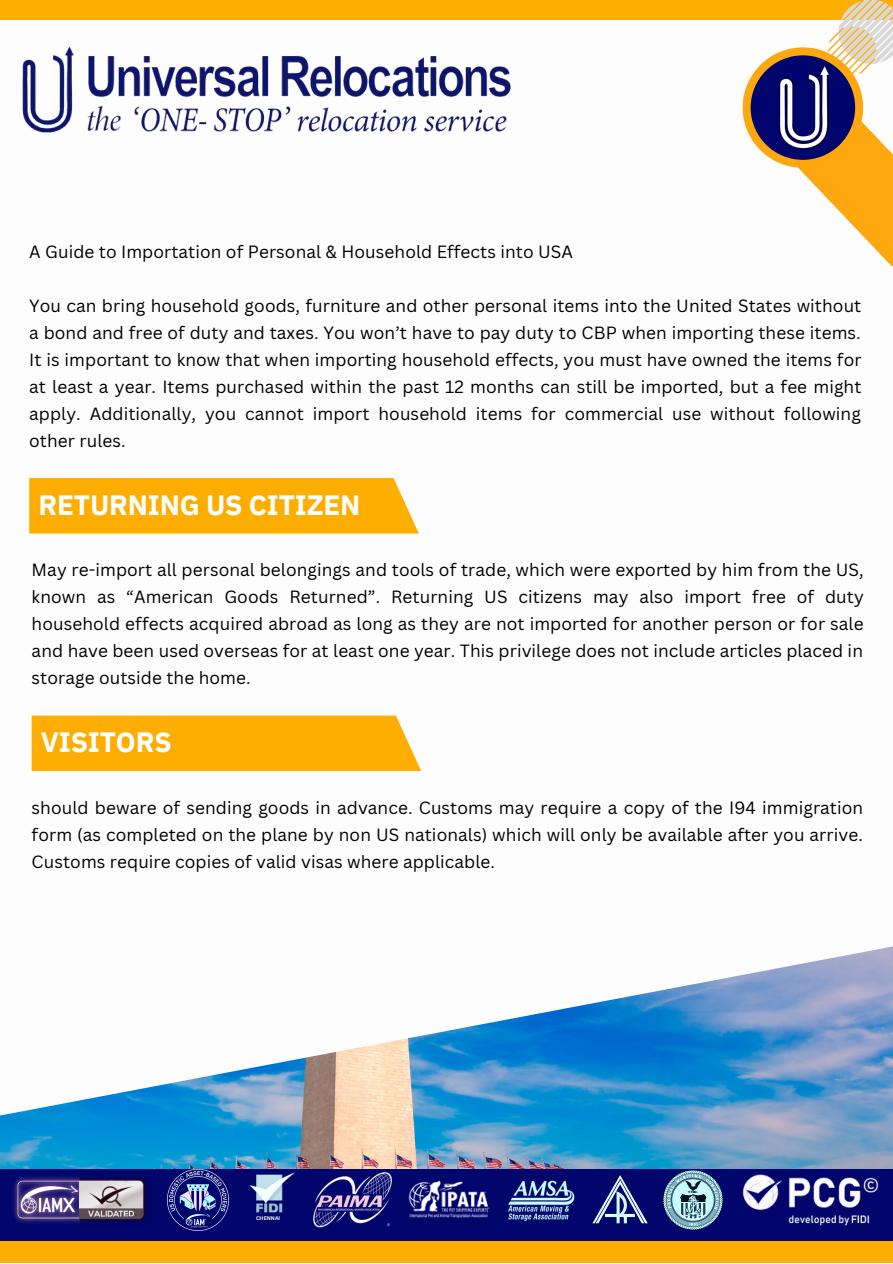
<style>
.page{position:relative;width:893px;height:1264px;background:#fff}
.page>*{position:absolute;margin:0;border:0;box-sizing:border-box;transform-origin:0 0}
.t1{font:700 27.9px "IBM Plex Sans";letter-spacing:-.005em;color:#fff}
.t2{font:17.25px/27px "Canva Sans";letter-spacing:.005em;color:#000;text-align:justify}
.t3{font:700 5.25px "Canva Sans";color:#fff}
</style>
<div class="page">
<img style="left:0;top:946px;width:892px;height:222px">
<div style="left:0;top:0;width:892px;height:19px;background:#feae00"></div>
<svg style="left:742px;top:0;width:150px;height:267px"></svg>
<img style="left:750px;top:55px;width:105px;height:105px">
<div style="left:0;top:1168px;width:892px;height:94px;background:#01056c"></div>
<img style="left:408px;top:1180px;width:82px;height:38px">
<img style="left:244px;top:1168px;width:52px;height:45px">
<img style="left:592px;top:1175px;width:56px;height:49px">
<img style="left:13px;top:1176px;width:135px;height:47px">
<img style="left:313px;top:1172px;width:79px;height:55px">
<img style="left:508px;top:1180px;width:67px;height:41px">
<img style="left:742px;top:1174px;width:137px;height:51px">
<img style="left:168px;top:1169px;width:60px;height:60px">
<div style="left:0;top:1241px;width:892px;height:21px;background:#feae00"></div>
<img style="left:663px;top:1170px;width:59px;height:59px">
<img style="left:22px;top:46px;width:489px;height:87px">
<div style="left:29px;top:478px;width:390px;height:55px;background:#feae00"></div>
<div style="left:32px;top:715px;width:389px;height:56px;background:#feae00"></div>
<p class="t2" style="left:29px;top:238px;width:545px">A Guide to Importation of Personal &amp; Household Effects into USA</p>
<p class="t2" style="left:29px;top:292px;width:833px">You can bring household goods, furniture and other personal items into the United States without a bond and free of duty and taxes. You won’t have to pay duty to CBP when importing these items.<br>It is important to know that when importing household effects, you must have owned the items for at least a year. Items purchased within the past 12 months can still be imported, but a fee might apply. Additionally, you cannot import household items for commercial use without following other rules.</p>
<h1 class="t1" style="left:38px;top:486px;width:323px">RETURNING US CITIZEN</h1>
<p class="t2" style="left:32px;top:556px;width:833px">May re-import all personal belongings and tools of trade, which were exported by him from the US, known as “American Goods Returned”. Returning US citizens may also import free of duty household effects acquired abroad as long as they are not imported for another person or for sale and have been used overseas for at least one year. This privilege does not include articles placed in storage outside the home.</p>
<h1 class="t1" style="left:41px;top:723px;width:132px">VISITORS</h1>
<p class="t2" style="left:32px;top:793px;width:833px">should beware of sending goods in advance. Customs may require a copy of the I94 immigration form (as completed on the plane by non US nationals) which will only be available after you arrive.<br>Customs require copies of valid visas where applicable.</p>
<p class="t3" style="left:256px;top:1214px;width:26px">CHENNAI</p>
</div>
